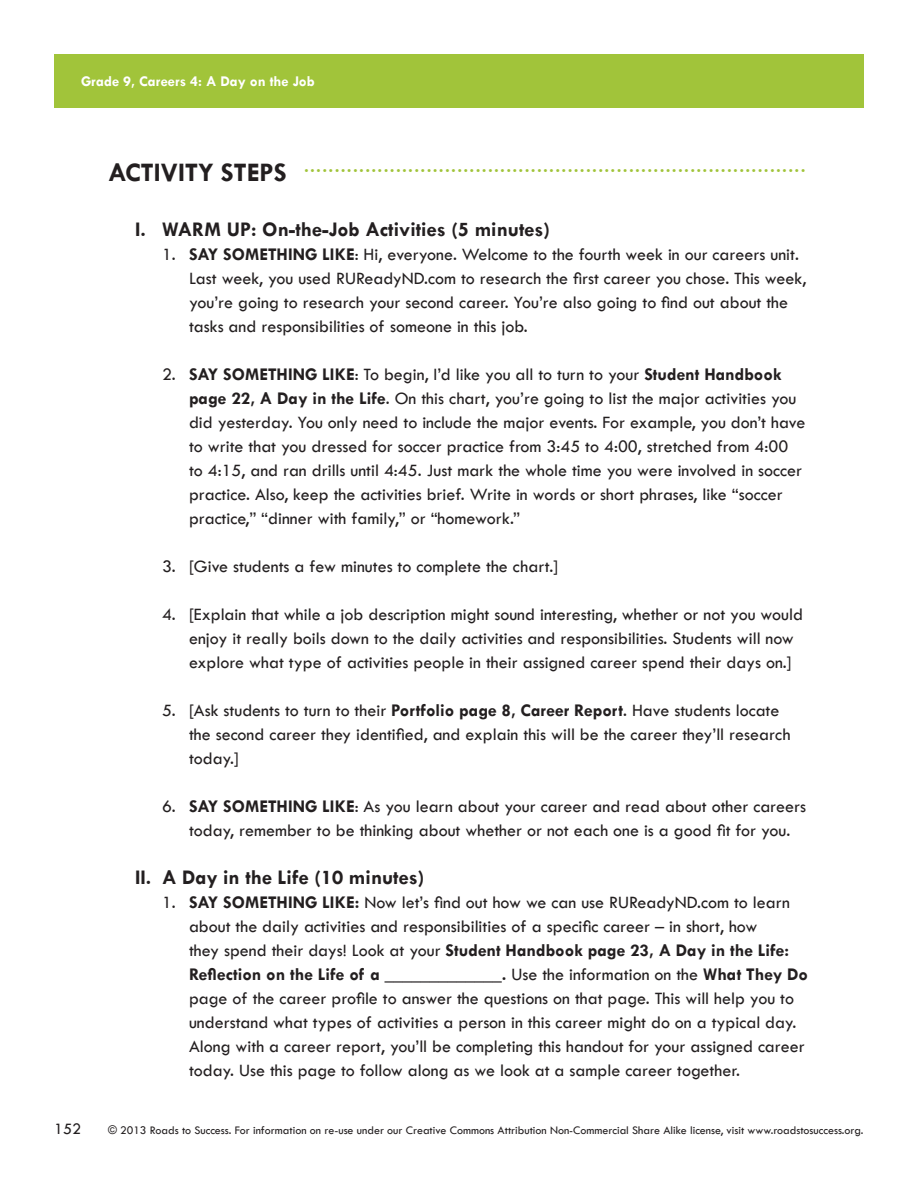
<style>
.page{position:relative;width:918px;height:1188px;background:#fff}
.page>*{position:absolute;margin:0;border:0;box-sizing:border-box;transform-origin:0 0}
.A_NumberListRoman{font:700 21px "Tw Cen";color:#231f20}
.LO_Head1{font:700 18.75px "Tw Cen";color:#a1c43a}
.A_NumberList2{font:500 18px/24px "Tw Cen";color:#231f20}
.A_NumberList1{font:500 18px/24px "Tw Cen";color:#231f20}
.t1{font:500 16.5px "Tw Cen";color:#231f20}
.t2{font:700 15px "Tw Cen";color:#fff}
.t3{font:500 12px "Tw Cen";color:#231f20}
.s1{font-size:27px;color:#231f20}
.s2{font-weight:700}
</style>
<div class="page">
<div style="left:54px;top:54px;width:810px;height:54px;background:#a1c43a"></div>
<p class="t2" style="left:81px;top:72px;width:235px">Grade 9, Careers 4: A Day on the Job</p>
<p class="LO_Head1" style="left:108px;top:155px;width:699px"><span class="s1">ACTIVITY STEPS</span> ..................................................................................</p>
<p class="A_NumberListRoman" style="left:135px;top:217px;width:417px">I. WARM UP: On-the-Job Activities (5 minutes)</p>
<p class="A_NumberList1" style="left:189px;top:243px;width:619px;text-indent:-27px">1. <span class="s2">SAY SOMETHING LIKE</span>: Hi, everyone. Welcome to the fourth week in our careers unit.<br>Last week, you used RUReadyND.com to research the first career you chose. This week, you’re going to research your second career. You’re also going to find out about the tasks and responsibilities of someone in this job.</p>
<p class="A_NumberList2" style="left:189px;top:363px;width:618px;text-indent:-27px">2. <span class="s2">SAY SOMETHING LIKE</span>: To begin, I’d like you all to turn to your <span class="s2">Student Handbook page 22, A Day in the Life</span>. On this chart, you’re going to list the major activities you did yesterday. You only need to include the major events. For example, you don’t have to write that you dressed for soccer practice from 3:45 to 4:00, stretched from 4:00 to 4:15, and ran drills until 4:45. Just mark the whole time you were involved in soccer practice. Also, keep the activities brief. Write in words or short phrases, like “soccer practice,” “dinner with family,” or “homework.”</p>
<p class="A_NumberList2" style="left:162px;top:555px;width:398px">3. [Give students a few minutes to complete the chart.]</p>
<p class="A_NumberList2" style="left:189px;top:603px;width:615px;text-indent:-27px">4. [Explain that while a job description might sound interesting, whether or not you would enjoy it really boils down to the daily activities and responsibilities. Students will now explore what type of activities people in their assigned career spend their days on.]</p>
<p class="A_NumberList2" style="left:189px;top:699px;width:603px;text-indent:-27px">5. [Ask students to turn to their <span class="s2">Portfolio page 8, Career Report</span>. Have students locate the second career they identified, and explain this will be the career they’ll research today.]</p>
<p class="A_NumberList2" style="left:189px;top:795px;width:619px;text-indent:-27px">6. <span class="s2">SAY SOMETHING LIKE</span>: As you learn about your career and read about other careers today, remember to be thinking about whether or not each one is a good fit for you.</p>
<p class="A_NumberListRoman" style="left:135px;top:865px;width:291px">II. A Day in the Life (10 minutes)</p>
<p class="A_NumberList1" style="left:189px;top:891px;width:621px;text-indent:-27px">1. <span class="s2">SAY SOMETHING LIKE:</span> Now let’s find out how we can use RUReadyND.com to learn about the daily activities and responsibilities of a specific career – in short, how<br>they spend their days! Look at your <span class="s2">Student Handbook page 23, A Day in the Life:<br>Reflection on the Life of a _____________.</span> Use the information on the <span class="s2">What They Do </span>page of the career profile to answer the questions on that page. This will help you to understand what types of activities a person in this career might do on a typical day.<br>Along with a career report, you’ll be completing this handout for your assigned career today. Use this page to follow along as we look at a sample career together.</p>
<p class="t1" style="left:54px;top:1119px;width:29px">152</p>
<p class="t3" style="left:108px;top:1123px;width:757px">© 2013 Roads to Success. For information on re-use under our Creative Commons Attribution Non-Commercial Share Alike license, visit www.roadstosuccess.org.</p>
</div>
